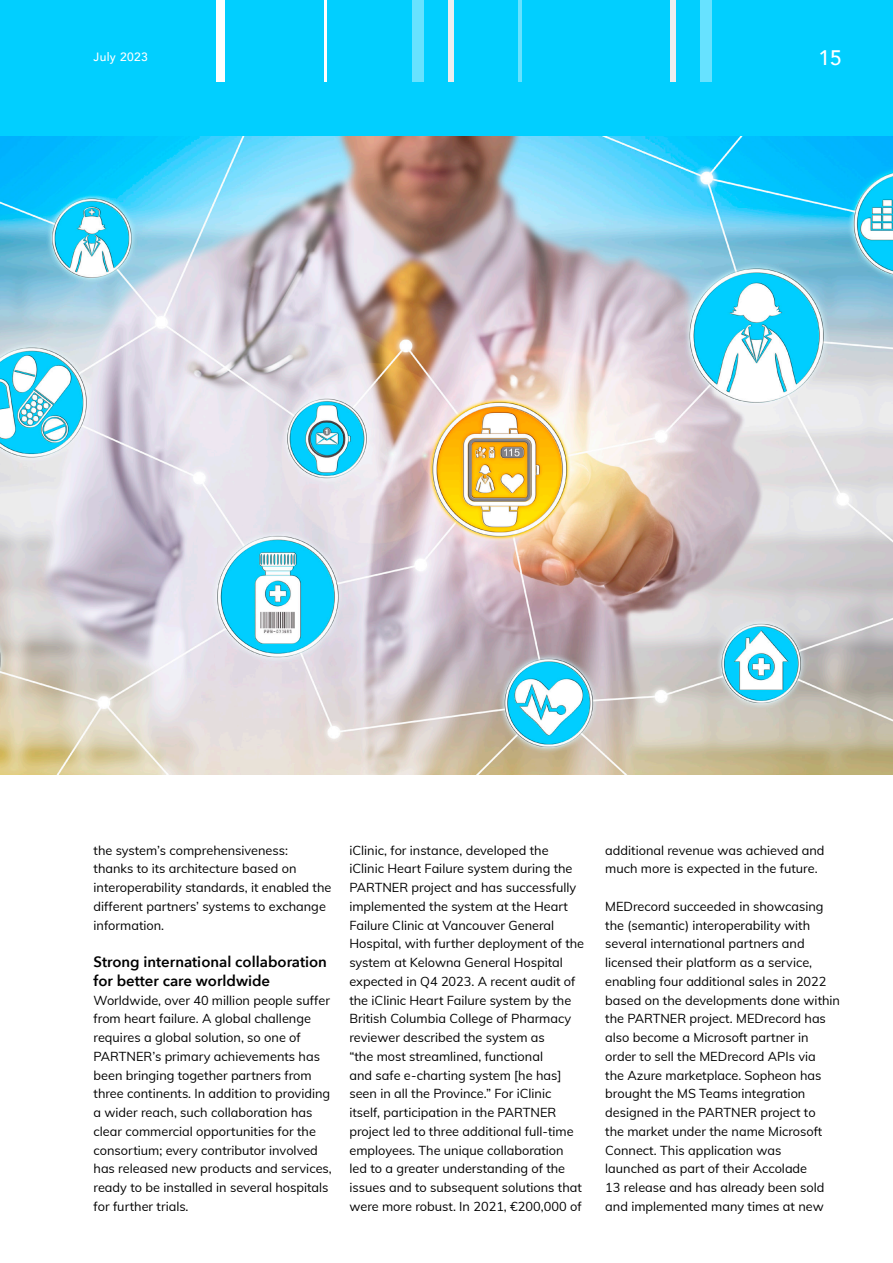
<style>
.page{position:relative;width:893px;height:1263px;background:#fff}
.page>*{position:absolute;margin:0;border:0;box-sizing:border-box;transform-origin:0 0}
.t1{font:500 21px "Avenir";color:#fff}
.body___heading{font:600 15px/18.8px "Avenir Next";color:#000}
.body{font:12.75px/18.8px "Muli";color:#000}
.t2{font:500 12px "Avenir";letter-spacing:.03em;color:#fff}
</style>
<div class="page">
<div style="left:0;top:0;width:893px;height:323px;background:#01cfff"></div>
<img style="left:0;top:136px;width:893px;height:638px">
<hr style="left:324px;top:0;width:2px;height:82px;background:#fff">
<div style="left:217px;top:0;width:8px;height:82px;background:#fff"></div>
<div style="left:701px;top:0;width:11px;height:82px;background:#67e2ff"></div>
<hr style="left:518px;top:0;width:3px;height:82px;background:#67e2ff">
<div style="left:670px;top:0;width:6px;height:82px;background:#eeeeef"></div>
<div style="left:412px;top:0;width:12px;height:82px;background:#67e2ff"></div>
<div style="left:448px;top:0;width:6px;height:82px;background:#eeeeef"></div>
<p class="t2" style="left:94px;top:47px;width:56px">July 2023</p>
<h1 class="t1" style="left:819px;top:39px;width:25px">15</h1>
<p class="body" style="left:94px;top:840px;width:239px">the system’s comprehensiveness:<br>thanks to its architecture based on interoperability standards, it enabled the different partners’ systems to exchange information.</p>
<p class="body___heading" style="left:94px;top:952px;width:235px">Strong international collaboration for better care worldwide</p>
<p class="body" style="left:94px;top:990px;width:240px">Worldwide, over 40 million people suffer from heart failure. A global challenge requires a global solution, so one of PARTNER’s primary achievements has been bringing together partners from three continents. In addition to providing a wider reach, such collaboration has clear commercial opportunities for the consortium; every contributor involved has released new products and services, ready to be installed in several hospitals for further trials.</p>
<p class="body" style="left:349px;top:840px;width:236px">iClinic, for instance, developed the iClinic Heart Failure system during the PARTNER project and has successfully implemented the system at the Heart Failure Clinic at Vancouver General Hospital, with further deployment of the system at Kelowna General Hospital expected in Q4 2023. A recent audit of the iClinic Heart Failure system by the British Columbia College of Pharmacy reviewer described the system as<br>“the most streamlined, functional<br>and safe e-charting system [he has] seen in all the Province.” For iClinic itself, participation in the PARTNER project led to three additional full-time employees. The unique collaboration led to a greater understanding of the issues and to subsequent solutions that were more robust. In 2021, €200,000 of</p>
<p class="body" style="left:605px;top:840px;width:221px">additional revenue was achieved and much more is expected in the future.</p>
<p class="body" style="left:605px;top:896px;width:236px">MEDrecord succeeded in showcasing the (semantic) interoperability with several international partners and licensed their platform as a service, enabling four additional sales in 2022 based on the developments done within the PARTNER project. MEDrecord has also become a Microsoft partner in order to sell the MEDrecord APIs via<br>the Azure marketplace. Sopheon has brought the MS Teams integration designed in the PARTNER project to<br>the market under the name Microsoft Connect. This application was<br>launched as part of their Accolade<br>13 release and has already been sold and implemented many times at new</p>
</div>
